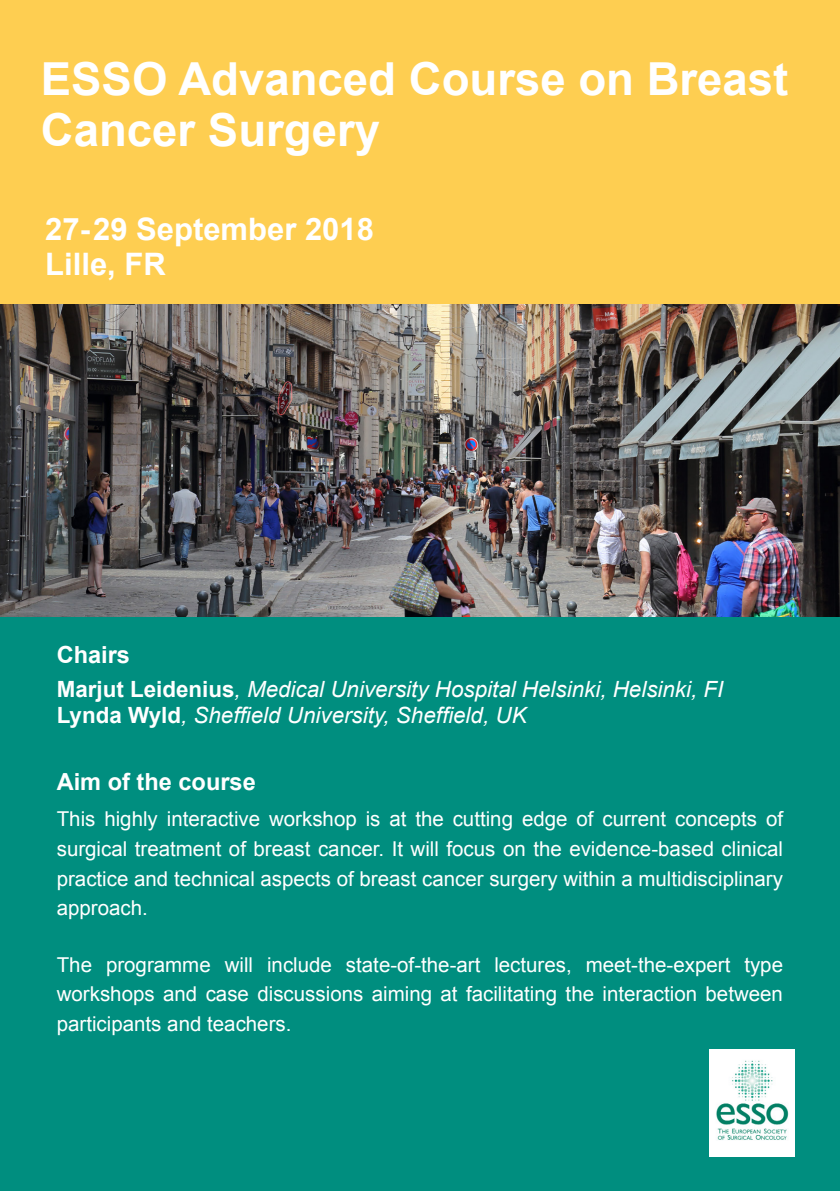
<style>
.page{position:relative;width:840px;height:1191px;background:#fff}
.page>*{position:absolute;margin:0;border:0;box-sizing:border-box;transform-origin:0 0}
.t1{font:700 45.6px/50.6px "Arial";color:#fff}
.t2{font:700 31px "Arial";color:#fff}
.t3{font:700 23.6px "Arial";color:#fff}
.t4{font:italic 22.4px "Arial";color:#fff}
.t5{font:20.4px/29.6px "Arial";color:#fff;text-align:justify}
.s1{font-weight:700;font-style:normal}
</style>
<div class="page">
<div style="left:0;top:337px;width:839px;height:854px;background:#008e7f"></div>
<div style="left:0;top:0;width:839px;height:305px;background:#fece51"></div>
<img style="left:709px;top:1049px;width:85px;height:108px">
<img style="left:0;top:305px;width:839px;height:312px">
<p class="t1" style="left:41px;top:55px;width:748px">ESSO Advanced Course on Breast<br>Cancer Surgery</p>
<p class="t2" style="left:45px;top:208px;width:330px">27-29 September 2018</p>
<p class="t2" style="left:45px;top:243px;width:122px">Lille, FR</p>
<p class="t3" style="left:57px;top:639px;width:75px">Chairs</p>
<p class="t4" style="left:57px;top:674px;width:667px"><span class="s1">Marjut Leidenius</span>, Medical University Hospital Helsinki, Helsinki, FI</p>
<p class="t4" style="left:57px;top:701px;width:471px"><span class="s1">Lynda Wyld</span>, Sheffield University, Sheffield, UK</p>
<p class="t3" style="left:57px;top:766px;width:200px">Aim of the course</p>
<p class="t5" style="left:57px;top:804px;width:727px">This highly interactive workshop is at the cutting edge of current concepts of surgical treatment of breast cancer. It will focus on the evidence-based clinical practice and technical aspects of breast cancer surgery within a multidisciplinary approach.</p>
<p class="t5" style="left:57px;top:949px;width:727px">The programme will include state-of-the-art lectures, meet-the-expert type workshops and case discussions aiming at facilitating the interaction between participants and teachers.</p>
</div>
